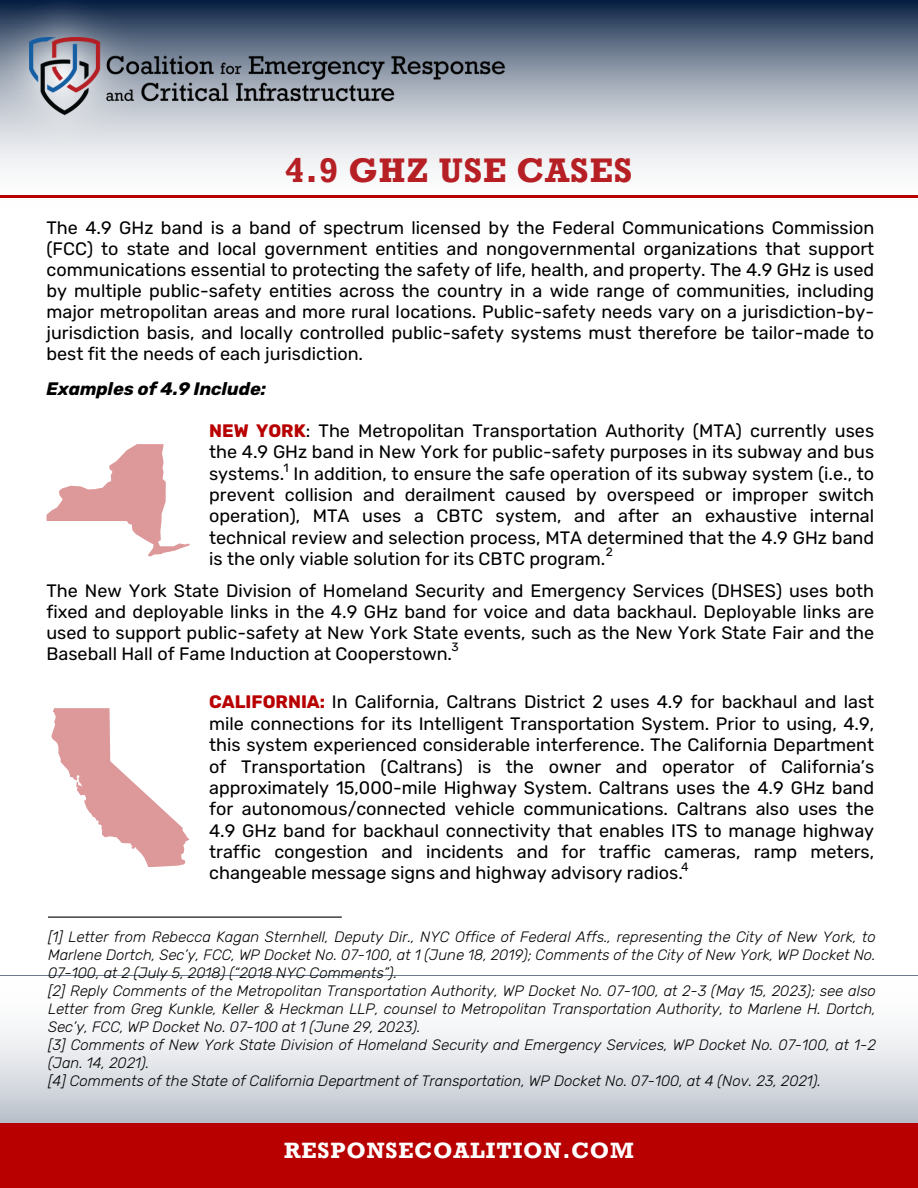
<style>
.page{position:relative;width:918px;height:1188px;background:#fff}
.page>*{position:absolute;margin:0;border:0;box-sizing:border-box;transform-origin:0 0}
.t1{font:700 34.95px "Rockwell Std";letter-spacing:.025em;color:#b61f24}
.t2{font:700 22.8px "Rockwell Std";letter-spacing:.04em;color:#fff}
.t3{font:18px/21.3px "Rubik";color:#000;text-align:justify}
.t4{font:italic 700 18px "Rubik";color:#000}
.t5{font:italic 300 15px/18px "Rubik";color:#000;text-align:justify}
.t6{font:12px "Rubik";color:#000}
.s1{font-weight:700;color:#b80000}
</style>
<div class="page">
<svg style="left:0;top:975px;width:918px;height:148px"></svg>
<div style="left:0;top:1123px;width:918px;height:65px;background:#b80000"></div>
<svg style="left:0;top:0;width:918px;height:169px;background:#98a2b0"></svg>
<img style="left:0;top:0;width:165px;height:164px">
<img style="left:29px;top:37px;width:74px;height:104px">
<hr style="left:546px;top:195px;width:372px;height:3px;background:#b80000">
<hr style="left:0;top:195px;width:546px;height:3px;background:#b80000">
<svg style="left:46px;top:444px;width:143px;height:112px"></svg>
<svg style="left:51px;top:708px;width:138px;height:159px"></svg>
<img style="left:103px;top:24px;width:412px;height:103px">
<hr style="left:48px;top:917px;width:294px;height:1px;background:#000">
<h1 class="t1" style="left:286px;top:158px;width:348px">4.9 GHZ USE CASES</h1>
<p class="t3" style="left:46px;top:217px;width:829px">The 4.9 GHz band is a band of spectrum licensed by the Federal Communications Commission (FCC) to state and local government entities and nongovernmental organizations that support communications essential to protecting the safety of life, health, and property. The 4.9 GHz is used by multiple public-safety entities across the country in a wide range of communities, including major metropolitan areas and more rural locations. Public-safety needs vary on a jurisdiction-by&shy;jurisdiction basis, and locally controlled public-safety systems must therefore be tailor-made to best fit the needs of each jurisdiction.</p>
<p class="t4" style="left:46px;top:378px;width:221px">Examples of 4.9 Include:</p>
<h4 class="t3" style="left:209px;top:420px;width:667px"><span class="s1">NEW YORK</span>: The Metropolitan Transportation Authority (MTA) currently uses the 4.9 GHz band in New York for public-safety purposes in its subway and bus systems. In addition, to ensure the safe operation of its subway system (i.e., to prevent collision and derailment caused by overspeed or improper switch operation), MTA uses a CBTC system, and after an exhaustive internal technical review and selection process, MTA determined that the 4.9 GHz band is the only viable solution for its CBTC program.</h4>
<h3 class="t3" style="left:46px;top:580px;width:829px">The New York State Division of Homeland Security and Emergency Services (DHSES) uses both fixed and deployable links in the 4.9 GHz band for voice and data backhaul. Deployable links are used to support public-safety at New York State events, such as the New York State Fair and the Baseball Hall of Fame Induction at Cooperstown.</h3>
<p class="t3" style="left:209px;top:692px;width:667px"><span class="s1">CALIFORNIA:</span> In California, Caltrans District 2 uses 4.9 for backhaul and last mile connections for its Intelligent Transportation System. Prior to using, 4.9, this system experienced considerable interference. The California Department of Transportation (Caltrans) is the owner and operator of California’s approximately 15,000-mile Highway System. Caltrans uses the 4.9 GHz band for autonomous/connected vehicle communications. Caltrans also uses the 4.9 GHz band for backhaul connectivity that enables ITS to manage highway traffic congestion and incidents and for traffic cameras, ramp meters, changeable message signs and highway advisory radios.</p>
<p class="t6" style="left:283px;top:460px;width:7px">1</p>
<p class="t6" style="left:606px;top:545px;width:9px">2</p>
<h4 class="t6" style="left:452px;top:640px;width:9px">3</h4>
<p class="t6" style="left:681px;top:859px;width:9px">4</p>
<p class="t5" style="left:48px;top:927px;width:829px">[1] Letter from Rebecca Kagan Sternhell, Deputy Dir., NYC Office of Federal Affs., representing the City of New York, to Marlene Dortch, Sec’y, FCC, WP Docket No. 07-100, at 1 (June 18, 2019); Comments of the City of New York, WP Docket No.<br>07-100, at 2 (July 5, 2018) (“2018 NYC Comments”).</p>
<p class="t5" style="left:48px;top:981px;width:829px">[2] Reply Comments of the Metropolitan Transportation Authority, WP Docket No. 07-100, at 2-3 (May 15, 2023); see also Letter from Greg Kunkle, Keller &amp; Heckman LLP, counsel to Metropolitan Transportation Authority, to Marlene H. Dortch, Sec’y, FCC, WP Docket No. 07-100 at 1 (June 29, 2023).</p>
<h4 class="t5" style="left:48px;top:1035px;width:829px">[3] Comments of New York State Division of Homeland Security and Emergency Services, WP Docket No. 07-100, at 1-2 (Jan. 14, 2021).</h4>
<p class="t5" style="left:48px;top:1071px;width:775px">[4] Comments of the State of California Department of Transportation, WP Docket No. 07-100, at 4 (Nov. 23, 2021).</p>
<p class="t2" style="left:284px;top:1143px;width:351px">RESPONSECOALITION.COM</p>
</div>
